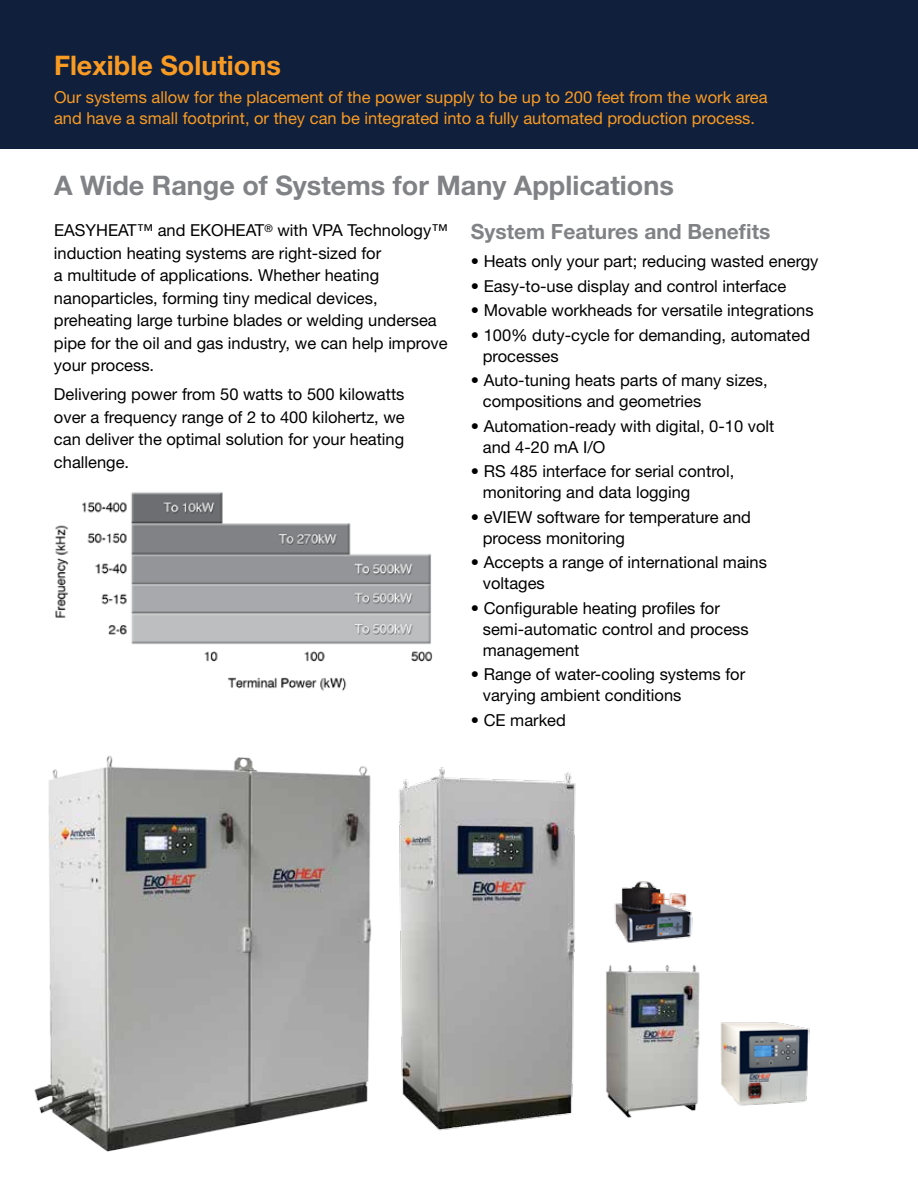
<style>
.page{position:relative;width:918px;height:1188px;background:#fff}
.page>*{position:absolute;margin:0;border:0;box-sizing:border-box;transform-origin:0 0}
.t1{font:700 27px "Helvetica Neue LT Std";color:#808285}
.t2{font:700 27px "Helvetica Neue LT Std";color:#f99b23}
.t3{font:700 21px "Helvetica Neue LT Std";color:#808285}
.t4{font:16.5px/22.5px "Helvetica Neue LT Std";color:#000}
.t5{font:16.5px/21px "Helvetica Neue LT Std";color:#f99b23}
</style>
<div class="page">
<div style="left:0;top:0;width:918px;height:148px;background:#101f3b"></div>
<img style="left:55px;top:492px;width:378px;height:199px">
<img style="left:720px;top:1022px;width:90px;height:84px">
<img style="left:34px;top:755px;width:338px;height:397px">
<img style="left:399px;top:767px;width:177px;height:364px">
<img style="left:614px;top:881px;width:79px;height:62px">
<img style="left:606px;top:965px;width:94px;height:153px">
<h1 class="t2" style="left:54px;top:49px;width:228px">Flexible Solutions</h1>
<p class="t5" style="left:54px;top:87px;width:715px">Our systems allow for the placement of the power supply to be up to 200 feet from the work area and have a small footprint, or they can be integrated into a fully automated production process.</p>
<h1 class="t1" style="left:54px;top:168px;width:621px">A Wide Range of Systems for Many Applications</h1>
<p class="t3" style="left:471px;top:219px;width:301px">System Features and Benefits</p>
<p class="t4" style="left:471px;top:250px;width:349px">• Heats only your part; reducing wasted energy</p>
<p class="t4" style="left:471px;top:274px;width:317px">• Easy-to-use display and control interface</p>
<p class="t4" style="left:471px;top:299px;width:344px">• Movable workheads for versatile integrations</p>
<p class="t4" style="left:483px;top:324px;width:329px;line-height:21px;text-indent:-12px">• 100% duty-cycle for demanding, automated processes</p>
<p class="t4" style="left:483px;top:370px;width:286px;line-height:21px;text-indent:-12px">• Auto-tuning heats parts of many sizes, compositions and geometries</p>
<p class="t4" style="left:483px;top:415px;width:293px;line-height:21px;text-indent:-12px">• Automation-ready with digital, 0-10 volt and 4-20 mA I/O</p>
<p class="t4" style="left:483px;top:461px;width:253px;line-height:21px;text-indent:-12px">• RS 485 interface for serial control, monitoring and data logging</p>
<p class="t4" style="left:483px;top:506px;width:270px;line-height:21px;text-indent:-12px">• eVIEW software for temperature and process monitoring</p>
<p class="t4" style="left:483px;top:552px;width:286px;line-height:21px;text-indent:-12px">• Accepts a range of international mains voltages</p>
<p class="t4" style="left:483px;top:597px;width:267px;line-height:21px;text-indent:-12px">• Configurable heating profiles for semi-automatic control and process management</p>
<p class="t4" style="left:483px;top:664px;width:264px;line-height:21px;text-indent:-12px">• Range of water-cooling systems for varying ambient conditions</p>
<p class="t4" style="left:471px;top:708px;width:97px">• CE marked</p>
<p class="t4" style="left:54px;top:219px;width:395px">EASYHEAT™ and EKOHEAT<sup>®</sup> with VPA Technology™ induction heating systems are right-sized for<br>a multitude of applications. Whether heating nanoparticles, forming tiny medical devices, preheating large turbine blades or welding undersea pipe for the oil and gas industry, we can help improve your process.</p>
<p class="t4" style="left:54px;top:383px;width:352px;text-align:justify">Delivering power from 50 watts to 500 kilowatts over a frequency range of 2 to 400 kilohertz, we can deliver the optimal solution for your heating challenge.</p>
</div>
